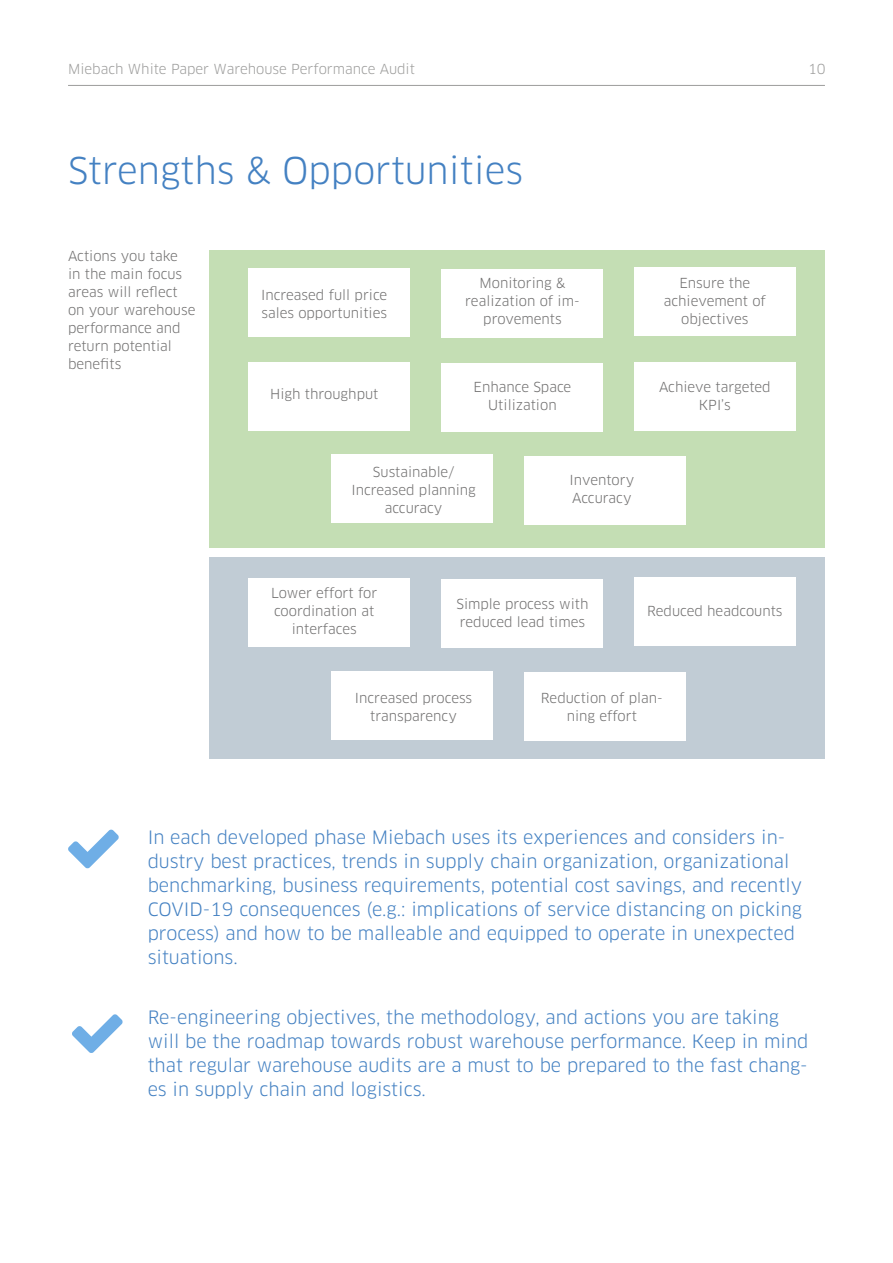
<style>
.page{position:relative;width:893px;height:1263px;background:#fff}
.page>*{position:absolute;margin:0;border:0;box-sizing:border-box;transform-origin:0 0}
.t1{font:36px "Clan Pro";color:#4481c2}
.t2{font:18px/24px "Clan Pro";color:#4481c2}
.t3{font:13.5px/18px "Clan Pro";color:#706f6f;text-align:center}
.t4{font:13.5px "Clan Pro";color:#9d9d9c}
</style>
<div class="page">
<div style="left:210px;top:558px;width:615px;height:201px;background:#c1ccd5"></div>
<div style="left:210px;top:250px;width:615px;height:297px;background:#c4deb4"></div>
<div style="left:248px;top:268px;width:162px;height:68px;background:#fff"></div>
<div style="left:441px;top:269px;width:161px;height:68px;background:#fff"></div>
<div style="left:634px;top:267px;width:161px;height:69px;background:#fff"></div>
<div style="left:248px;top:362px;width:162px;height:69px;background:#fff"></div>
<div style="left:441px;top:364px;width:161px;height:68px;background:#fff"></div>
<div style="left:634px;top:362px;width:161px;height:68px;background:#fff"></div>
<div style="left:248px;top:578px;width:162px;height:68px;background:#fff"></div>
<div style="left:441px;top:579px;width:161px;height:69px;background:#fff"></div>
<div style="left:634px;top:577px;width:161px;height:69px;background:#fff"></div>
<div style="left:332px;top:455px;width:161px;height:68px;background:#fff"></div>
<div style="left:524px;top:456px;width:162px;height:68px;background:#fff"></div>
<div style="left:332px;top:671px;width:161px;height:68px;background:#fff"></div>
<div style="left:524px;top:672px;width:162px;height:69px;background:#fff"></div>
<svg style="left:68px;top:830px;width:51px;height:38px"></svg>
<svg style="left:72px;top:1014px;width:51px;height:39px"></svg>
<hr style="left:68px;top:85px;width:757px;height:1px;background:#9d9d9c">
<p class="t4" style="left:68px;top:61px;width:348px">Miebach White Paper Warehouse Performance Audit</p>
<p class="t4" style="left:808px;top:61px;width:19px">10</p>
<h1 class="t1" style="left:68px;top:149px;width:457px">Strengths &amp; Opportunities</h1>
<p class="t3" style="left:68px;top:247px;width:129px;text-align:left">Actions you take<br>in the main focus areas will reflect on your warehouse performance and return potential benefits</p>
<p class="t3" style="left:261px;top:286px;width:128px;text-align:left">Increased full price sales opportunities</p>
<p class="t3" style="left:465px;top:274px;width:116px">Monitoring &amp; realization of im&shy;provements</p>
<p class="t3" style="left:664px;top:274px;width:104px">Ensure the achievement of objectives</p>
<p class="t3" style="left:270px;top:385px;width:110px">High throughput</p>
<p class="t3" style="left:474px;top:378px;width:99px">Enhance Space<br>Utilization</p>
<p class="t3" style="left:659px;top:378px;width:113px">Achieve targeted<br>KPI’s</p>
<p class="t3" style="left:351px;top:463px;width:126px">Sustainable/<br>Increased planning accuracy</p>
<p class="t3" style="left:569px;top:471px;width:66px;text-align:left">Inventory<br>Accuracy</p>
<p class="t3" style="left:271px;top:584px;width:108px">Lower effort for coordination at interfaces</p>
<p class="t3" style="left:456px;top:595px;width:134px;text-align:left">Simple process with reduced lead times</p>
<p class="t3" style="left:647px;top:602px;width:137px">Reduced headcounts</p>
<p class="t3" style="left:355px;top:689px;width:119px">Increased process transparency</p>
<p class="t3" style="left:541px;top:689px;width:123px">Reduction of plan&shy;ning effort</p>
<p class="t2" style="left:148px;top:825px;width:656px">In each developed phase Miebach uses its experiences and considers in&shy;dustry best practices, trends in supply chain organization, organizational benchmarking, business requirements, potential cost savings, and recently COVID-19 consequences (e.g.: implications of service distancing on picking process) and how to be malleable and equipped to operate in unexpected situations.</p>
<p class="t2" style="left:148px;top:1005px;width:662px">Re-engineering objectives, the methodology, and actions you are taking will be the roadmap towards robust warehouse performance. Keep in mind that regular warehouse audits are a must to be prepared to the fast chang&shy;es in supply chain and logistics.</p>
</div>
